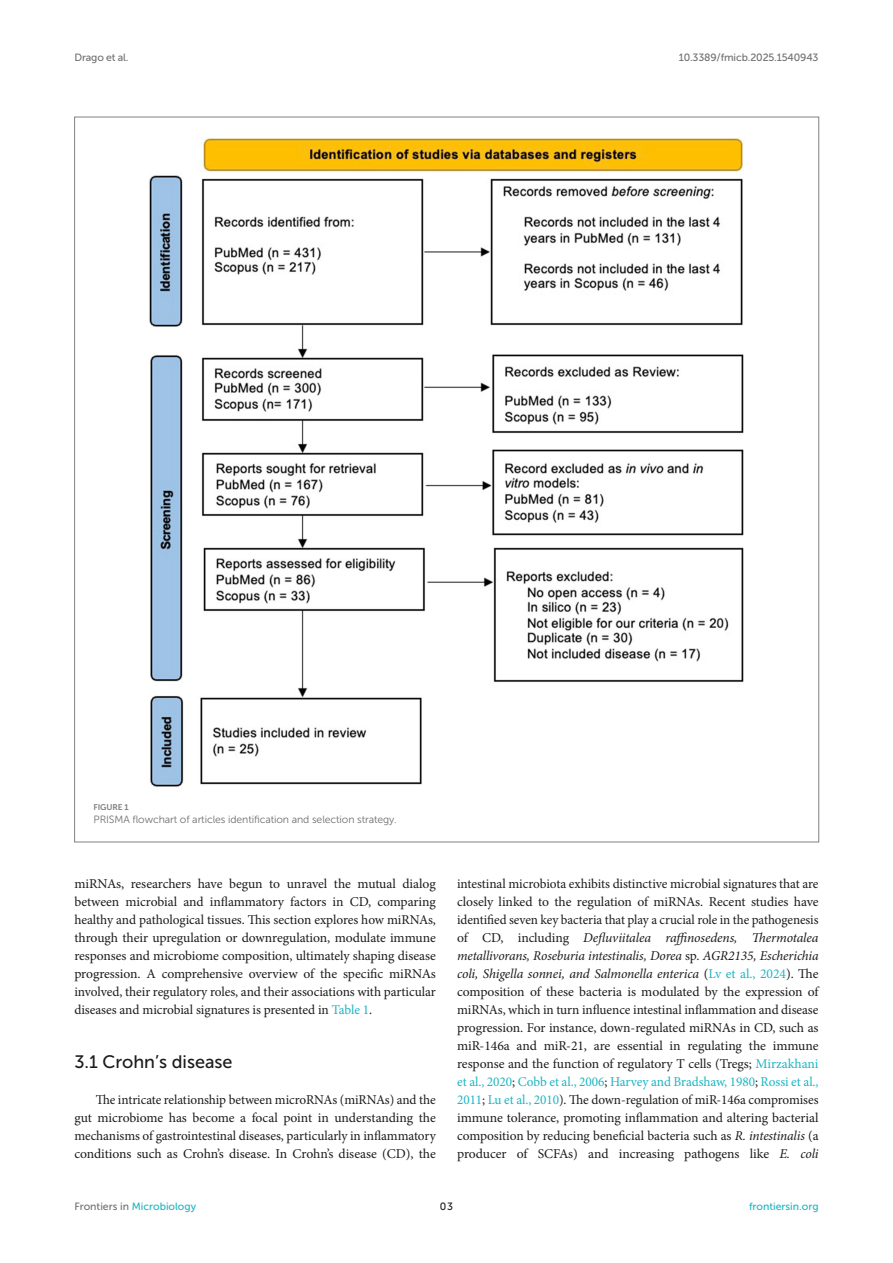
<style>
.page{position:relative;width:893px;height:1263px;background:#fff}
.page>*{position:absolute;margin:0;border:0;box-sizing:border-box;transform-origin:0 0}
.HEAD_2{font:18px "Museo Sans 500";color:#1b1c1b}
.TEXT{font:13.5px/18px "Minion Pro";letter-spacing:-.005em;color:#1b1c1b;text-align:justify}
.FIG_LEG{font:10.5px "Museo Sans 300";letter-spacing:-.01em;color:#706f70}
.t1{font:10.5px "Museo Sans 500";color:#1db5c3}
.t2{font:10.5px "Museo Sans 500";letter-spacing:-.015em;color:#706f70}
.t3{font:10.5px "Museo Sans 500";color:#1b1c1b}
.FIG_HD{font:8.25px "Museo Sans 700";letter-spacing:-.01em;color:#7e7f7f}
.s1{color:#1db5c3}
.s2{font-style:italic}
.s3{color:#706f70}
</style>
<div class="page">
<img style="left:149px;top:138px;width:595px;height:649px">
<p class="t2" style="left:74px;top:51px;width:55px">Drago et al.</p>
<p class="t2" style="left:679px;top:51px;width:141px">10.3389/fmicb.2025.1540943</p>
<p class="FIG_HD" style="left:94px;top:802px;width:37px">FIGURE 1</p>
<p class="FIG_LEG" style="left:94px;top:814px;width:305px">PRISMA flowchart of articles identification and selection strategy.</p>
<p class="TEXT" style="left:74px;top:875px;width:363px">miRNAs, researchers have begun to unravel the mutual dialog between microbial and inflammatory factors in CD, comparing healthy and pathological tissues. This section explores how miRNAs, through their upregulation or downregulation, modulate immune responses and microbiome composition, ultimately shaping disease progression. A comprehensive overview of the specific miRNAs involved, their regulatory roles, and their associations with particular diseases and microbial signatures is presented in <span class="s1">Table 1</span>.</p>
<p class="HEAD_2" style="left:74px;top:1052px;width:160px">3.1 Crohn’s disease</p>
<p class="TEXT" style="left:74px;top:1091px;width:363px;text-indent:21px">The intricate relationship between microRNAs (miRNAs) and the gut microbiome has become a focal point in understanding the mechanisms of gastrointestinal diseases, particularly in inflammatory conditions such as Crohn’s disease. In Crohn’s disease (CD), the</p>
<p class="TEXT" style="left:457px;top:875px;width:363px">intestinal microbiota exhibits distinctive microbial signatures that are closely linked to the regulation of miRNAs. Recent studies have identified seven key bacteria that play a crucial role in the pathogenesis of CD, including <span class="s2">Defluviitalea raffinosedens, Thermotalea metallivorans, Roseburia intestinalis, Dorea</span> sp. <span class="s2">AGR2135, Escherichia coli, Shigella sonnei, and Salmonella enterica</span> (<span class="s1">Lv et al., 2024</span>). The composition of these bacteria is modulated by the expression of miRNAs, which in turn influence intestinal inflammation and disease progression. For instance, down-regulated miRNAs in CD, such as miR-146a and miR-21, are essential in regulating the immune response and the function of regulatory T cells (Tregs; <span class="s1">Mirzakhani et al., 2020</span>; <span class="s1">Cobb et al., 2006</span>; <span class="s1">Harvey and Bradshaw, 1980</span>; <span class="s1">Rossi et al., 2011</span>; <span class="s1">Lu et al., 2010</span>). The down-regulation of miR-146a compromises immune tolerance, promoting inflammation and altering bacterial composition by reducing beneficial bacteria such as <span class="s2">R. intestinalis</span> (a producer of SCFAs) and increasing pathogens like <span class="s2">E. coli</span></p>
<p class="t1" style="left:74px;top:1200px;width:123px"><span class="s3">Frontiers in</span> Microbiology</p>
<p class="t3" style="left:440px;top:1200px;width:15px">03</p>
<p class="t1" style="left:749px;top:1200px;width:71px">frontiersin.org</p>
</div>
